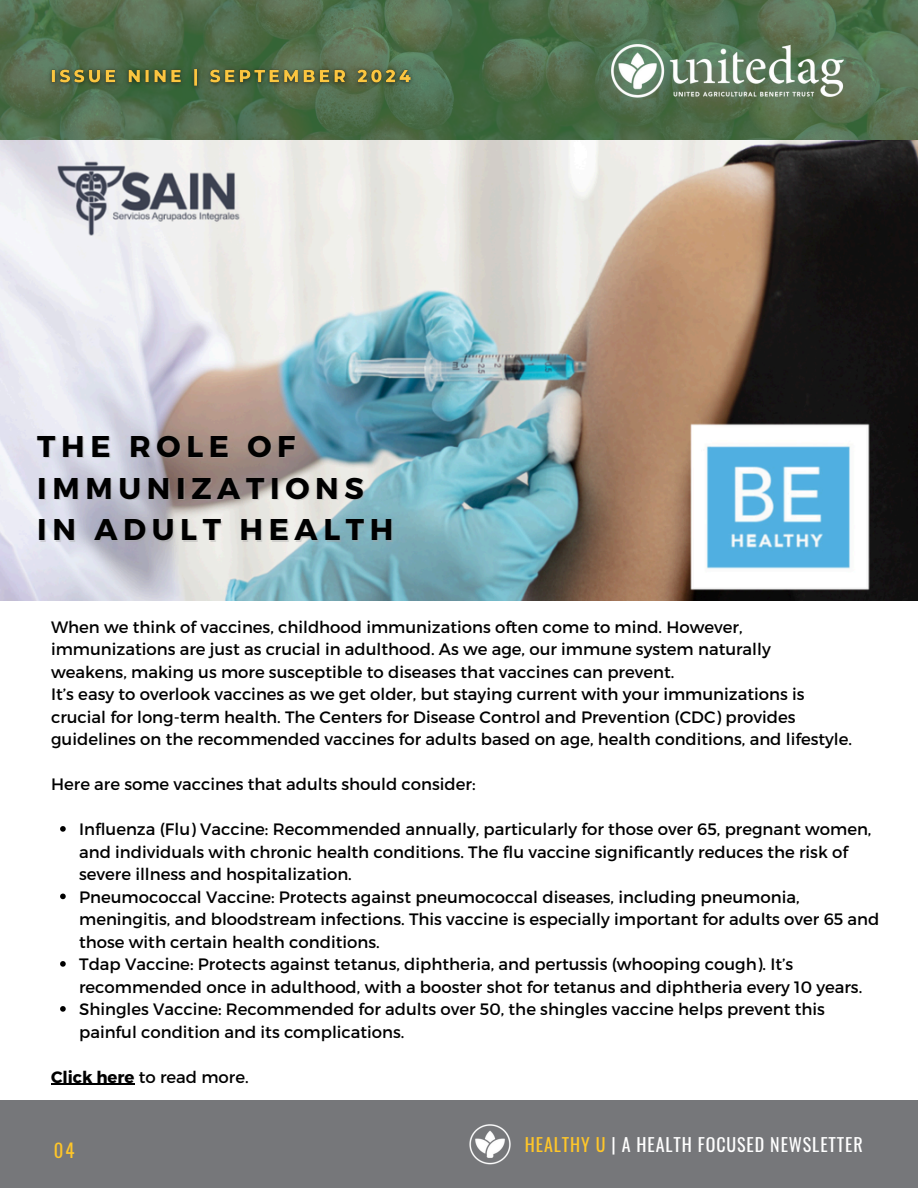
<style>
.page{position:relative;width:918px;height:1188px;background:#fff}
.page>*{position:absolute;margin:0;border:0;box-sizing:border-box;transform-origin:0 0}
.t1{font:700 30px "Montserrat";letter-spacing:.19em;color:#000}
.t2{font:18.75px "Oswald";color:#ffc629}
.t3{font:18px "Oswald";letter-spacing:.05em;color:#fff}
.t4{font:16.5px/22.5px "Montserrat";color:#000}
.s1{font-weight:700}
.s2{color:#ffc629}
.s3{font-size:18.75px;color:#ffc629}
</style>
<div class="page">
<img style="left:0;top:141px;width:918px;height:460px">
<svg style="left:0;top:0;width:918px;height:141px;background:#526f4e"></svg>
<img style="left:612px;top:44px;width:232px;height:53px">
<svg style="left:802px;top:406px;width:98px;height:23px;background:#323232"></svg>
<svg style="left:60px;top:826px;width:6px;height:6px"></svg>
<svg style="left:60px;top:894px;width:6px;height:5px"></svg>
<svg style="left:60px;top:961px;width:6px;height:6px"></svg>
<svg style="left:60px;top:1006px;width:6px;height:6px"></svg>
<hr style="left:51px;top:1084px;width:83px;height:1px;background:#000">
<div style="left:0;top:1100px;width:918px;height:88px;background:#76777a"></div>
<img style="left:45px;top:62px;width:375px;height:33px">
<p class="t1" style="left:37px;top:427px;width:260px">THE ROLE OF</p>
<p class="t1" style="left:37px;top:469px;width:328px">IMMUNIZATIONS</p>
<p class="t1" style="left:37px;top:510px;width:358px">IN ADULT HEALTH</p>
<p class="t4" style="left:51px;top:615px;width:693px">When we think of vaccines, childhood immunizations often come to mind. However,</p>
<h1 class="t4" style="left:51px;top:637px;width:721px">immunizations are just as crucial in adulthood. As we age, our immune system naturally</h1>
<p class="t4" style="left:51px;top:660px;width:625px">weakens, making us more susceptible to diseases that vaccines can prevent.</p>
<p class="t4" style="left:51px;top:682px;width:755px">It’s easy to overlook vaccines as we get older, but staying current with your immunizations is</p>
<p class="t4" style="left:51px;top:705px;width:746px">crucial for long-term health. The Centers for Disease Control and Prevention (CDC) provides</p>
<p class="t4" style="left:51px;top:727px;width:802px">guidelines on the recommended vaccines for adults based on age, health conditions, and lifestyle.</p>
<p class="t4" style="left:51px;top:772px;width:426px">Here are some vaccines that adults should consider:</p>
<p class="t4" style="left:79px;top:817px;width:794px">Influenza (Flu) Vaccine: Recommended annually, particularly for those over 65, pregnant women, and individuals with chronic health conditions. The flu vaccine significantly reduces the risk of severe illness and hospitalization.</p>
<p class="t4" style="left:79px;top:885px;width:802px">Pneumococcal Vaccine: Protects against pneumococcal diseases, including pneumonia, meningitis, and bloodstream infections. This vaccine is especially important for adults over 65 and those with certain health conditions.</p>
<p class="t4" style="left:79px;top:952px;width:785px">Tdap Vaccine: Protects against tetanus, diphtheria, and pertussis (whooping cough). It’s recommended once in adulthood, with a booster shot for tetanus and diphtheria every 10 years.</p>
<p class="t4" style="left:79px;top:997px;width:747px">Shingles Vaccine: Recommended for adults over 50, the shingles vaccine helps prevent this painful condition and its complications.</p>
<p class="t4" style="left:51px;top:1065px;width:199px"><span class="s1">Click here</span> to read more.</p>
<h3 class="t2" style="left:53px;top:1130px;width:22px">06</h3>
<p class="t3" style="left:525px;top:1131px;width:340px"><span class="s2">HEALTHY U</span> | A HEALTH FOCUSED NEWSLETT<span class="s3">0</span>E<span class="s3">5</span>R</p>
<p class="t2" style="left:54px;top:1136px;width:22px">04</p>
</div>
